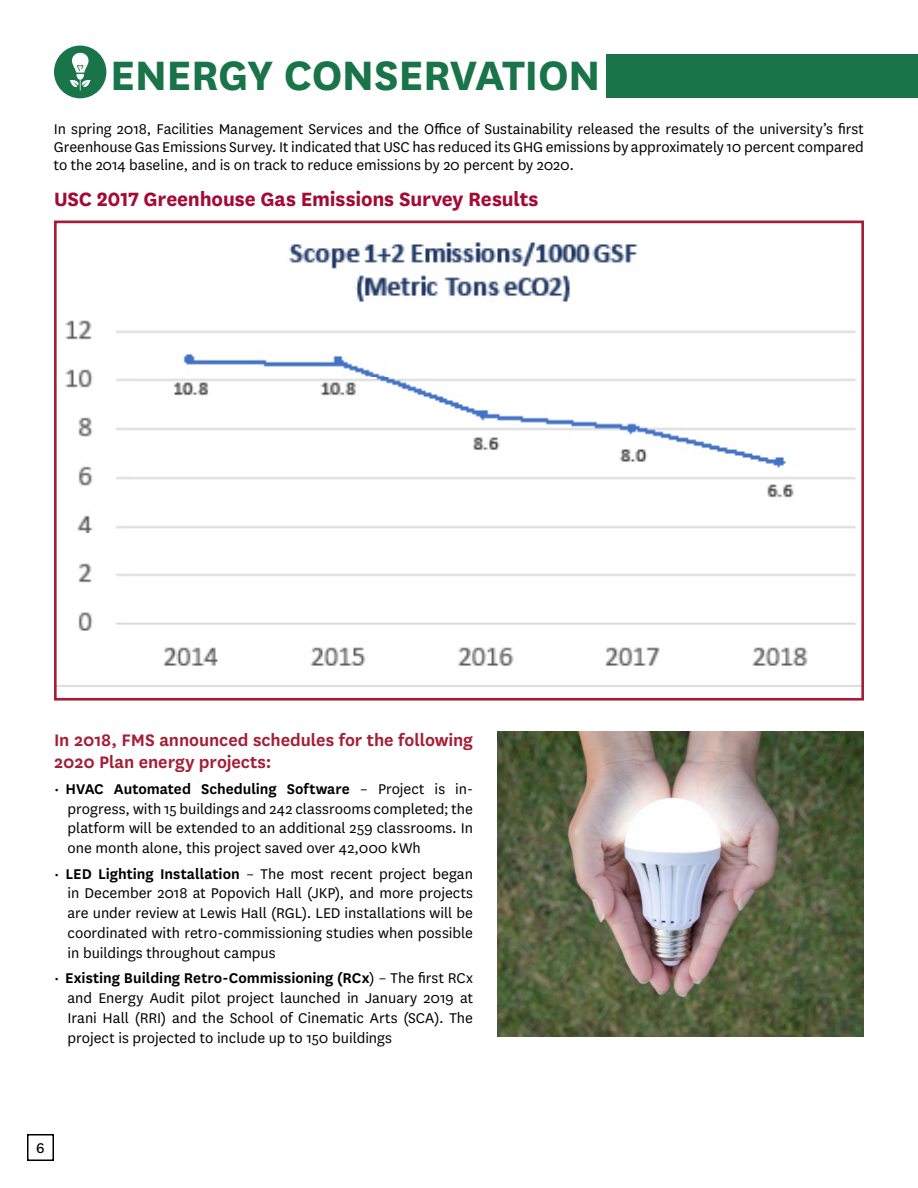
<style>
.page{position:relative;width:918px;height:1188px;background:#fff}
.page>*{position:absolute;margin:0;border:0;box-sizing:border-box;transform-origin:0 0}
.t1{font:700 48px "National";letter-spacing:-.01em;color:#197549}
.t2{font:700 22.5px "National";letter-spacing:-.01em;color:#a30b35}
.t3{font:600 19.5px/22.5px "National";letter-spacing:-.005em;color:#a51e36}
.t4{font:16.5px/19.8px "National";color:#000;text-align:justify}
.t5{font:16.5px "National";color:#000}
.s1{font-weight:600}
</style>
<div class="page">
<div style="left:27px;top:1134px;width:27px;height:27px;border:2px solid #000"></div>
<div style="left:606px;top:54px;width:312px;height:44px;background:#197549"></div>
<div style="left:54px;top:46px;width:52px;height:52px;background:#197549;border-radius:50%"></div>
<svg style="left:70px;top:53px;width:21px;height:38px"></svg>
<img style="left:498px;top:731px;width:366px;height:306px">
<img style="left:58px;top:242px;width:802px;height:445px">
<div style="left:54px;top:221px;width:810px;height:480px;border:3px solid #a51d36"></div>
<h1 class="t1" style="left:110px;top:41px;width:492px">ENERGY CONSERVATION</h1>
<p class="t4" style="left:54px;top:119px;width:811px;line-height:18px">In spring 2018, Facilities Management Services and the Office of Sustainability released the results of the university’s first Greenhouse Gas Emissions Survey. It indicated that USC has reduced its GHG emissions by approximately 10 percent compared to the 2014 baseline, and is on track to reduce emissions by 20 percent by 2020.</p>
<h2 class="t2" style="left:54px;top:183px;width:486px">USC 2017 Greenhouse Gas Emissions Survey Results</h2>
<p class="t3" style="left:54px;top:727px;width:421px">In 2018, FMS announced schedules for the following<br>2020 Plan energy projects:</p>
<p class="t4" style="left:68px;top:778px;width:407px;text-indent:-14px">• <span class="s1">HVAC Automated Scheduling Software</span> – Project is in&shy;progress, with 15 buildings and 242 classrooms completed; the platform will be extended to an additional 259 classrooms. In one month alone, this project saved over 42,000 kWh</p>
<p class="t4" style="left:68px;top:863px;width:407px;text-indent:-13px">• <span class="s1">LED Lighting Installation</span> – The most recent project began in December 2018 at Popovich Hall (JKP), and more projects are under review at Lewis Hall (RGL). LED installations will be coordinated with retro-commissioning studies when possible in buildings throughout campus</p>
<p class="t4" style="left:68px;top:968px;width:407px;text-indent:-14px">• <span class="s1">Existing Building Retro-Commissioning (RCx</span>) – The first RCx and Energy Audit pilot project launched in January 2019 at Irani Hall (RRI) and the School of Cinematic Arts (SCA). The project is projected to include up to 150 buildings</p>
<p class="t5" style="left:36px;top:1137px;width:10px">6</p>
</div>
